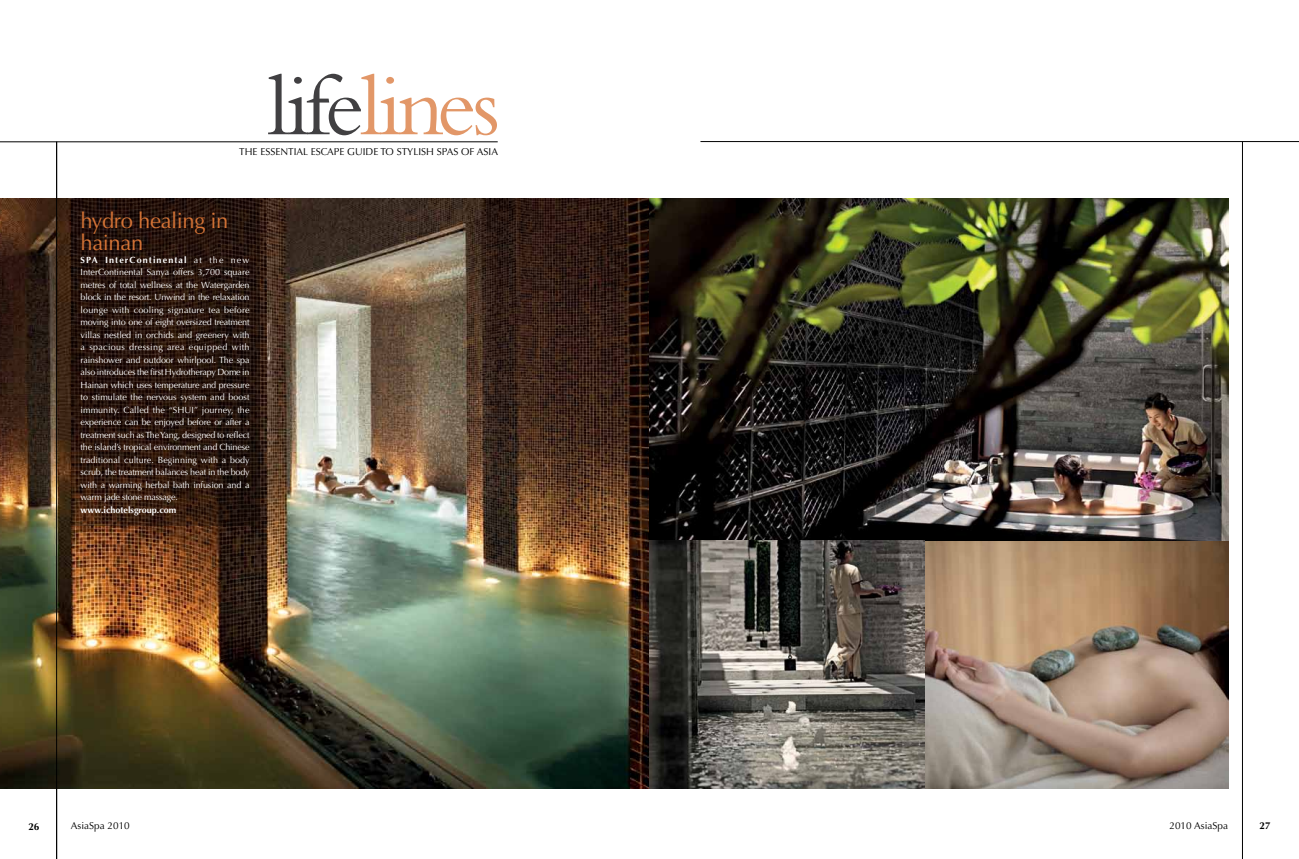
<style>
.page{position:relative;width:1299px;height:859px;background:#fff}
.page>*{position:absolute;margin:0;border:0;box-sizing:border-box;transform-origin:0 0}
.t1{font:90px "Bembo";letter-spacing:-.045em;color:#e29768}
.t2{font:22px/22px "Optima";letter-spacing:-.02em;color:#d67436}
.t3{font:10px "Optima";color:#000}
.t4{font:700 10px "Optima";color:#000}
.t5{font:9px/12.5px "Optima";letter-spacing:-.01em;color:#fff;text-align:justify}
.t6{font:700 9px "Optima";color:#fff}
.s1{color:#414042}
.s2{font-weight:700}
</style>
<div class="page">
<hr style="left:0;top:142px;width:497px;height:1px;background:#000">
<hr style="left:1242px;top:141px;width:1px;height:718px;background:#000">
<hr style="left:700px;top:141px;width:598px;height:1px;background:#000">
<img style="left:0;top:198px;width:1227px;height:590px">
<svg style="left:71px;top:198px;width:188px;height:328px;background:#28150d"></svg>
<hr style="left:56px;top:142px;width:1px;height:717px;background:#000">
<h1 class="t1" style="left:267px;top:54px;width:234px"><span class="s1">life</span>lines</h1>
<p class="t3" style="left:239px;top:146px;width:260px">THE ESSENTIAL ESCAPE GUIDE TO STYLISH SPAS OF ASIA</p>
<h2 class="t2" style="left:81px;top:210px;width:149px">hydro healing in hainan</h2>
<p class="t5" style="left:81px;top:254px;width:171px"><span class="s2">SPA InterContinental</span> at the new InterContinental Sanya offers 3,700 square metres of total wellness at the Watergarden block in the resort. Unwind in the relaxation lounge with cooling signature tea before moving into one of eight oversized treatment villas nestled in orchids and greenery with a spacious dressing area equipped with rainshower and outdoor whirlpool. The spa also introduces the first Hydrotherapy Dome in Hainan which uses temperature and pressure to stimulate the nervous system and boost immunity. Called the “SHUI” journey, the experience can be enjoyed before or after a treatment such as The Yang, designed to reflect the island’s tropical environment and Chinese traditional culture. Beginning with a body scrub, the treatment balances heat in the body with a warming herbal bath infusion and a warm jade stone massage.</p>
<p class="t6" style="left:81px;top:505px;width:97px">www.ichotelsgroup.com</p>
<p class="t4" style="left:28px;top:821px;width:13px">26</p>
<p class="t3" style="left:71px;top:820px;width:60px">AsiaSpa 2010</p>
<p class="t3" style="left:1169px;top:820px;width:60px">2010 AsiaSpa</p>
<p class="t4" style="left:1259px;top:820px;width:13px">27</p>
</div>
